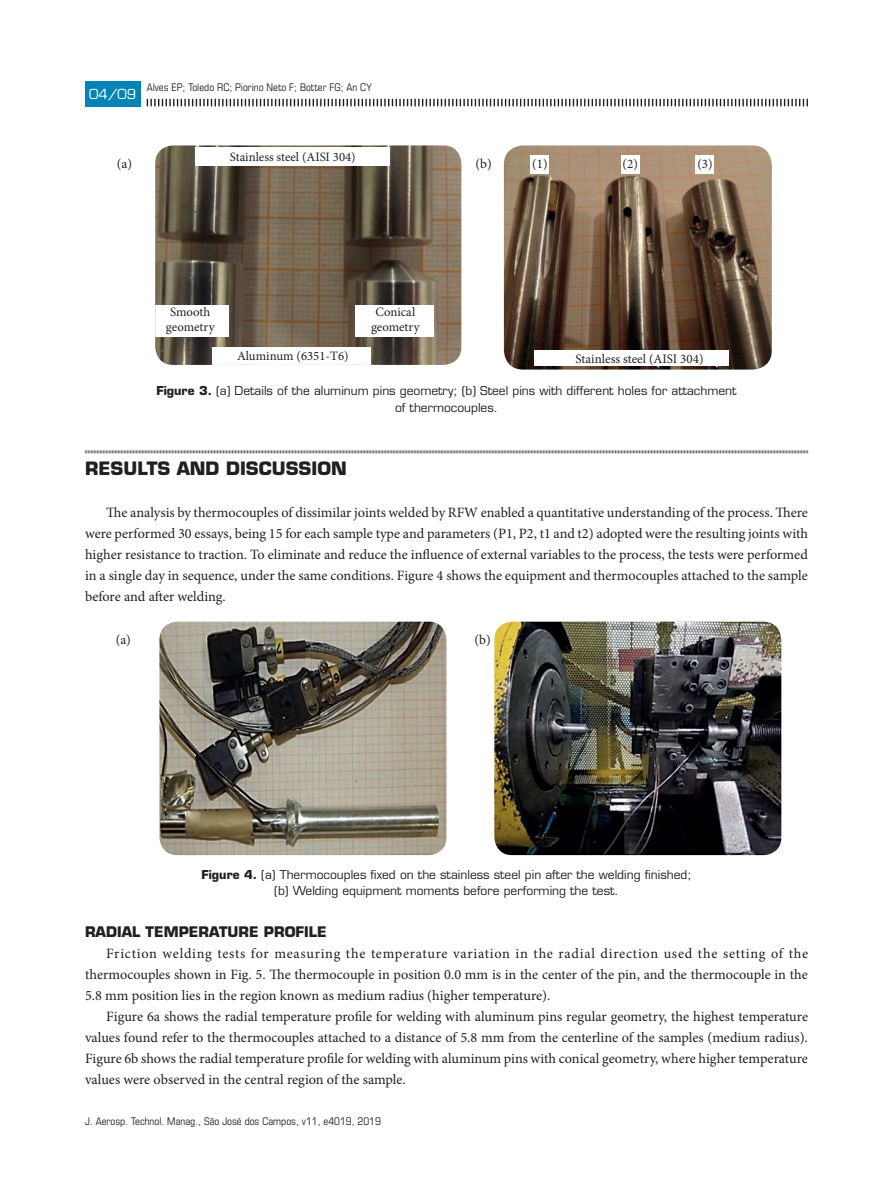
<style>
.page{position:relative;width:893px;height:1191px;background:#fff}
.page>*{position:absolute;margin:0;border:0;box-sizing:border-box;transform-origin:0 0}
.z18_sub__1{font:700 18px "Eurostile LT Std";color:#231f20}
.z13_texto{font:14.25px/21px "Minion Pro";color:#231f20;text-align:justify}
.z19_sub__2{font:700 14.25px "Eurostile LT Std";color:#231f20}
.t1{font:13.5px "Minion Pro";color:#231f20}
.t2{font:13.5px "Eurostile LT Std";color:#fff}
.t3{font:13.05px/15.6px "Minion Pro";color:#231f20;text-align:center}
.t4{font:12.75px/15.5px "Minion Pro";color:#231f20;text-align:center}
.z22_figuras_tabelas{font:12px/16.5px "Eurostile LT Std";color:#231f20;text-align:center}
.t5{font:condensed 10.5px "Eurostile LT Std";color:#231f20}
.s1{font-weight:700}
</style>
<div class="page">
<svg style="left:147px;top:99px;width:661px;height:7px"></svg>
<img style="left:155px;top:145px;width:306px;height:220px">
<div style="left:196px;top:147px;width:194px;height:19px;background:#fff"></div>
<div style="left:212px;top:347px;width:159px;height:17px;background:#fff"></div>
<div style="left:155px;top:305px;width:74px;height:31px;background:#fff"></div>
<div style="left:355px;top:305px;width:79px;height:31px;background:#fff"></div>
<img style="left:504px;top:145px;width:268px;height:224px">
<div style="left:535px;top:350px;width:194px;height:16px;background:#fff"></div>
<div style="left:531px;top:155px;width:18px;height:18px;background:#fff"></div>
<div style="left:621px;top:155px;width:18px;height:18px;background:#fff"></div>
<div style="left:696px;top:155px;width:18px;height:18px;background:#fff"></div>
<div style="left:85px;top:81px;width:55px;height:25px;background:#0083b6"></div>
<svg style="left:85px;top:450px;width:723px;height:4px;background:#b4b5b6"></svg>
<img style="left:159px;top:621px;width:287px;height:234px">
<img style="left:494px;top:621px;width:287px;height:234px">
<p class="t2" style="left:89px;top:86px;width:49px">04/09</p>
<p class="t2" style="left:96px;top:86px;width:36px">xx xx</p>
<p class="t5" style="left:147px;top:81px;width:227px">Alves EP; Toledo RC; Piorino Neto F; Botter FG; An CY</p>
<p class="t1" style="left:117px;top:154px;width:17px">(a)</p>
<p class="t4" style="left:230px;top:149px;width:127px">Stainless steel (AISI 304)</p>
<p class="t3" style="left:215px;top:149px;width:129px">Stainless steel (AISI 304)</p>
<p class="t1" style="left:476px;top:154px;width:18px">(b)</p>
<p class="t4" style="left:631px;top:156px;width:16px">(2)</p>
<p class="t4" style="left:705px;top:156px;width:16px">(3)</p>
<p class="t3" style="left:532px;top:156px;width:17px">(1)</p>
<p class="t3" style="left:623px;top:156px;width:17px">(2)</p>
<p class="t3" style="left:697px;top:156px;width:17px">(3)</p>
<p class="t4" style="left:166px;top:304px;width:50px">Smooth geometry</p>
<p class="t4" style="left:371px;top:304px;width:50px">Conical geometry</p>
<p class="t3" style="left:150px;top:307px;width:51px">Smooth geometry</p>
<p class="t3" style="left:358px;top:307px;width:51px">Conical geometry</p>
<p class="t4" style="left:237px;top:348px;width:113px">Aluminum (6351-T6)</p>
<p class="t4" style="left:585px;top:348px;width:127px">Stainless steel (AISI 304)</p>
<p class="t3" style="left:222px;top:351px;width:115px">Aluminum (6351-T6)</p>
<p class="t3" style="left:576px;top:351px;width:129px">Stainless steel (AISI 304)</p>
<p class="z22_figuras_tabelas" style="left:156px;top:382px;width:582px"><span class="s1">Figure 3.</span> (a) Details of the aluminum pins geometry; (b) Steel pins with different holes for attachment of thermocouples.</p>
<p class="z18_sub__1" style="left:85px;top:457px;width:263px">RESULTS AND DISCUSSION</p>
<p class="z13_texto" style="left:85px;top:501px;width:724px;text-indent:21px">The analysis by thermocouples of dissimilar joints welded by RFW enabled a quantitative understanding of the process. There were performed 30 essays, being 15 for each sample type and parameters (P1, P2, t1 and t2) adopted were the resulting joints with higher resistance to traction. To eliminate and reduce the influence of external variables to the process, the tests were performed in a single day in sequence, under the same conditions. Figure 4 shows the equipment and thermocouples attached to the sample before and after welding.</p>
<p class="t1" style="left:116px;top:631px;width:17px">(a)</p>
<p class="t1" style="left:474px;top:631px;width:18px">(b)</p>
<p class="z22_figuras_tabelas" style="left:201px;top:866px;width:492px"><span class="s1">Figure 4.</span> (a) Thermocouples fixed on the stainless steel pin after the welding finished; (b) Welding equipment moments before performing the test.</p>
<p class="z19_sub__2" style="left:85px;top:922px;width:243px">RADIAL TEMPERATURE PROFILE</p>
<p class="z13_texto" style="left:85px;top:942px;width:725px;text-indent:21px">Friction welding tests for measuring the temperature variation in the radial direction used the setting of the thermocouples shown in Fig. 5. The thermocouple in position 0.0 mm is in the center of the pin, and the thermocouple in the 5.8 mm position lies in the region known as medium radius (higher temperature).</p>
<p class="z13_texto" style="left:85px;top:1005px;width:724px;text-indent:21px">Figure 6a shows the radial temperature profile for welding with aluminum pins regular geometry, the highest temperature values found refer to the thermocouples attached to a distance of 5.8 mm from the centerline of the samples (medium radius).<br>Figure 6b shows the radial temperature profile for welding with aluminum pins with conical geometry, where higher temperature values were observed in the central region of the sample.</p>
<p class="t5" style="left:85px;top:1114px;width:297px">J. Aerosp. Technol. Manag., São José dos Campos, v11, e4019, 2019</p>
</div>
